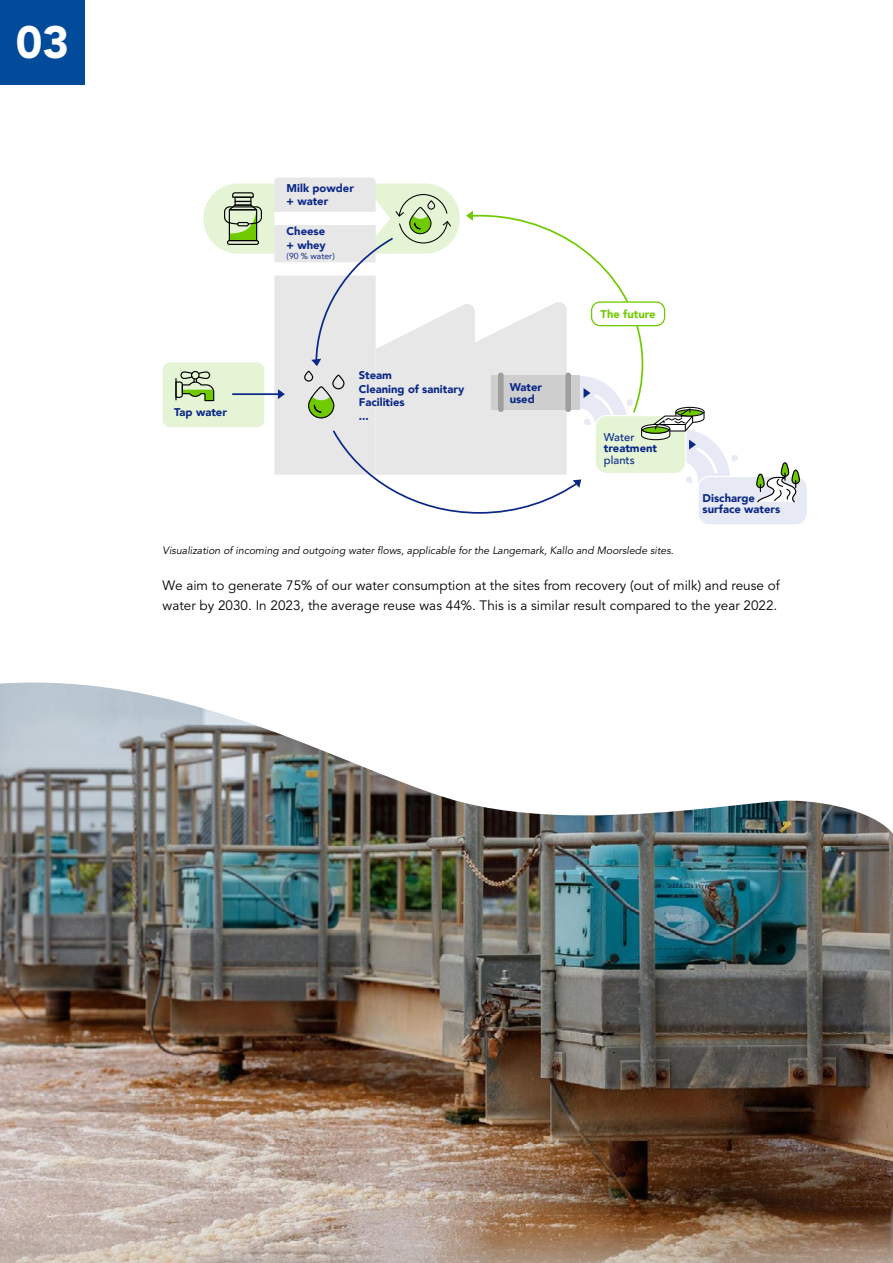
<style>
.page{position:relative;width:893px;height:1263px;background:#fff}
.page>*{position:absolute;margin:0;border:0;box-sizing:border-box;transform-origin:0 0}
.t1{font:900 45px "Avenir LT Pro";color:#fff}
.t2{font:13.5px/19.5px "Avenir LT Pro";color:#000}
.t3{font:900 11.25px/13.5px "Avenir";color:#0a2888}
.t4{font:500 11.25px "Avenir";color:#0a2888}
.t5{font:900 11.25px "Avenir";color:#70ca02}
.t6{font:italic 10.5px "Avenir LT Pro";color:#000}
.t7{font:8.7px "Avenir";color:#0a2888}
</style>
<div class="page">
<div style="left:0;top:0;width:85px;height:85px;background:#024b9a"></div>
<div style="left:163px;top:362px;width:101px;height:65px;background:#e4f4d5;border-radius:7px"></div>
<div style="left:203px;top:184px;width:257px;height:70px;background:#e4f4d5;border-radius:35px"></div>
<hr style="left:233px;top:393px;width:49px;height:2px;background:#0a2888">
<svg style="left:224px;top:192px;width:38px;height:49px"></svg>
<div style="left:237px;top:222px;width:12px;height:4px;border:1px solid #000;border-radius:2px"></div>
<div style="left:227px;top:240px;width:32px;height:5px;border:1px solid #000;border-radius:2px"></div>
<div style="left:698px;top:476px;width:109px;height:49px;background:#e7e9f4;border-radius:11px"></div>
<div style="left:697px;top:476px;width:111px;height:50px;border:1px solid #fff;border-radius:11px"></div>
<svg style="left:175px;top:371px;width:40px;height:31px"></svg>
<div style="left:791px;top:470px;width:9px;height:14px;border:1px solid #000;border-radius:4px"></div>
<svg style="left:756px;top:462px;width:41px;height:41px"></svg>
<svg style="left:274px;top:178px;width:464px;height:337px"></svg>
<img style="left:0;top:682px;width:893px;height:581px">
<h1 class="t1" style="left:16px;top:16px;width:55px">03</h1>
<p class="t3" style="left:174px;top:405px;width:54px">Tap water</p>
<p class="t3" style="left:287px;top:181px;width:69px">Milk powder + water</p>
<p class="t3" style="left:287px;top:224px;width:41px">Cheese + whey</p>
<p class="t7" style="left:287px;top:249px;width:50px">(90 % water)</p>
<p class="t3" style="left:359px;top:368px;width:107px">Steam<br>Cleaning of sanitary<br>Facilities<br>...</p>
<p class="t3" style="left:510px;top:381px;width:34px;line-height:11.2px">Water used</p>
<p class="t5" style="left:601px;top:304px;width:57px">The future</p>
<p class="t4" style="left:604px;top:427px;width:32px">Water</p>
<p class="t3" style="left:604px;top:441px;width:55px">treatment</p>
<p class="t4" style="left:604px;top:450px;width:32px">plants</p>
<p class="t3" style="left:703px;top:492px;width:79px;line-height:11.2px">Discharge surface waters</p>
<p class="t6" style="left:163px;top:544px;width:513px">Visualization of incoming and outgoing water flows, applicable for the Langemark, Kallo and Moorslede sites.</p>
<p class="t2" style="left:163px;top:576px;width:619px">We aim to generate 75% of our water consumption at the sites from recovery (out of milk) and reuse of water by 2030. In 2023, the average reuse was 44%. This is a similar result compared to the year 2022.</p>
</div>
